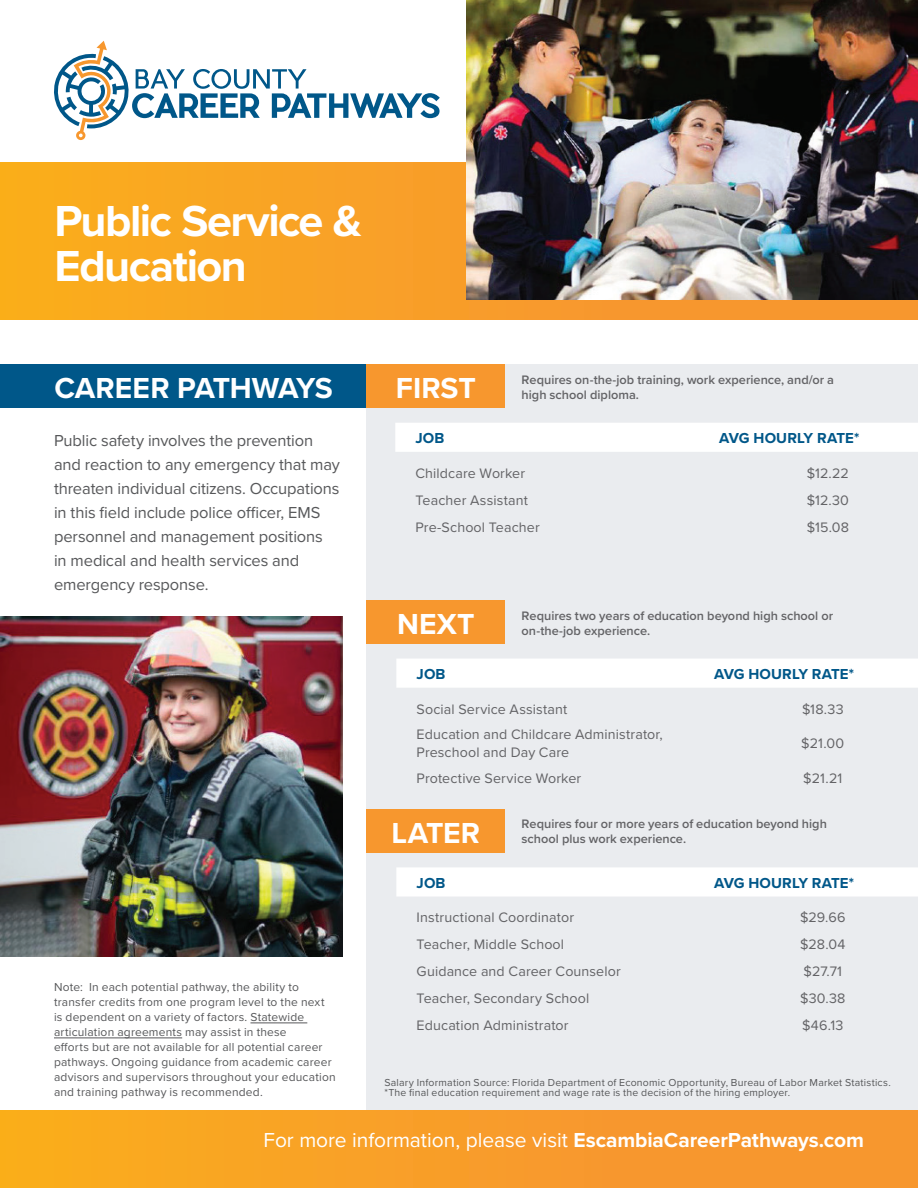
<style>
.page{position:relative;width:918px;height:1188px;background:#fff}
.page>*{position:absolute;margin:0;border:0;box-sizing:border-box;transform-origin:0 0}
.t1{font:700 45px/45px "Proxima Nova";letter-spacing:-.03em;color:#fff}
.t2{font:700 30px "Proxima Nova";color:#fff}
.t3{font:21px "Proxima Nova";color:#fff}
.t4{font:16.5px/24px "Proxima Nova";letter-spacing:-.005em;color:#57585a}
.t5{font:700 15px "Proxima Nova";letter-spacing:.005em;color:#005789}
.t6{font:14.25px/18px "Proxima Nova";letter-spacing:.01em;color:#636366}
.t7{font:600 12.75px "Proxima Nova";color:#636366}
.t8{font:12px/15px "Proxima Nova";letter-spacing:.015em;color:#57585a}
.t9{font:10.5px/10.5px "Proxima Nova";letter-spacing:.02em;color:#57585a}
.s1{font-weight:700}
</style>
<div class="page">
<div style="left:367px;top:364px;width:551px;height:746px;background:#eaecef"></div>
<div style="left:0;top:163px;width:918px;height:157px;background:linear-gradient(to bottom,#fba822,#f6a126)"></div>
<div style="left:0;top:1110px;width:918px;height:78px;background:linear-gradient(to right,#faac1d,#f69233)"></div>
<div style="left:0;top:364px;width:367px;height:44px;background:#005789"></div>
<div style="left:396px;top:659px;width:522px;height:29px;background:#fff"></div>
<div style="left:367px;top:600px;width:138px;height:44px;background:#f7972e"></div>
<div style="left:396px;top:867px;width:522px;height:30px;background:#fff"></div>
<div style="left:367px;top:809px;width:138px;height:44px;background:#f7972e"></div>
<div style="left:367px;top:364px;width:138px;height:44px;background:#f7972e"></div>
<div style="left:395px;top:423px;width:523px;height:29px;background:#fff"></div>
<img style="left:467px;top:0;width:451px;height:299px">
<hr style="left:250px;top:1023px;width:57px;height:1px;background:#57585a">
<hr style="left:54px;top:1038px;width:128px;height:1px;background:#57585a">
<img style="left:0;top:617px;width:342px;height:340px">
<svg style="left:54px;top:41px;width:386px;height:99px"></svg>
<h1 class="t1" style="left:54px;top:198px;width:309px">Public Service &amp;<br>Education</h1>
<h2 class="t2" style="left:54px;top:365px;width:280px">CAREER PATHWAYS</h2>
<p class="t4" style="left:54px;top:428px;width:288px">Public safety involves the prevention and reaction to any emergency that may threaten individual citizens. Occupations in this field include police officer, EMS personnel and management positions<br>in medical and health services and emergency response.</p>
<p class="t8" style="left:54px;top:979px;width:283px">Note: In each potential pathway, the ability to transfer credits from one program level to the next is dependent on a variety of factors. Statewide articulation agreements may assist in these<br>efforts but are not available for all potential career pathways. Ongoing guidance from academic career advisors and supervisors throughout your education and training pathway is recommended.</p>
<h2 class="t2" style="left:396px;top:365px;width:82px">FIRST</h2>
<p class="t7" style="left:522px;top:370px;width:314px">Requires on-the-job training, work experience, and/or a</p>
<p class="t7" style="left:522px;top:385px;width:119px">high school diploma.</p>
<p class="t5" style="left:416px;top:427px;width:30px">JOB</p>
<p class="t5" style="left:719px;top:427px;width:142px">AVG HOURLY RATE*</p>
<p class="t6" style="left:416px;top:463px;width:111px">Childcare Worker</p>
<p class="t6" style="left:807px;top:463px;width:43px">$12.22</p>
<p class="t6" style="left:416px;top:490px;width:114px">Teacher Assistant</p>
<p class="t6" style="left:807px;top:490px;width:44px">$12.30</p>
<p class="t6" style="left:416px;top:517px;width:126px">Pre-School Teacher</p>
<p class="t6" style="left:807px;top:517px;width:44px">$15.08</p>
<p class="t7" style="left:522px;top:606px;width:313px">Requires two years of education beyond high school or</p>
<h2 class="t2" style="left:397px;top:602px;width:79px">NEXT</h2>
<p class="t7" style="left:522px;top:621px;width:130px">on-the-job experience.</p>
<p class="t5" style="left:417px;top:663px;width:30px">JOB</p>
<p class="t5" style="left:714px;top:663px;width:142px">AVG HOURLY RATE*</p>
<p class="t6" style="left:417px;top:699px;width:152px">Social Service Assistant</p>
<p class="t6" style="left:802px;top:699px;width:43px">$18.33</p>
<p class="t6" style="left:417px;top:725px;width:248px">Education and Childcare Administrator,<br>Preschool and Day Care</p>
<p class="t6" style="left:801px;top:734px;width:45px">$21.00</p>
<p class="t6" style="left:417px;top:769px;width:166px">Protective Service Worker</p>
<p class="t6" style="left:803px;top:769px;width:41px">$21.21</p>
<p class="t7" style="left:522px;top:815px;width:307px">Requires four or more years of education beyond high</p>
<h2 class="t2" style="left:392px;top:811px;width:90px">LATER</h2>
<p class="t7" style="left:522px;top:830px;width:166px">school plus work experience.</p>
<p class="t5" style="left:417px;top:872px;width:30px">JOB</p>
<p class="t5" style="left:714px;top:872px;width:142px">AVG HOURLY RATE*</p>
<p class="t6" style="left:417px;top:908px;width:159px">Instructional Coordinator</p>
<p class="t6" style="left:800px;top:908px;width:47px">$29.66</p>
<p class="t6" style="left:417px;top:935px;width:149px">Teacher, Middle School</p>
<p class="t6" style="left:800px;top:935px;width:47px">$28.04</p>
<p class="t6" style="left:417px;top:962px;width:206px">Guidance and Career Counselor</p>
<p class="t6" style="left:804px;top:962px;width:40px">$27.71</p>
<p class="t6" style="left:417px;top:989px;width:174px">Teacher, Secondary School</p>
<p class="t6" style="left:800px;top:989px;width:47px">$30.38</p>
<p class="t6" style="left:417px;top:1016px;width:154px">Education Administrator</p>
<p class="t6" style="left:802px;top:1016px;width:43px">$46.13</p>
<p class="t9" style="left:384px;top:1076px;width:508px">Salary Information Source: Florida Department of Economic Opportunity, Bureau of Labor Market Statistics. *The final education requirement and wage rate is the decision of the hiring employer.</p>
<h3 class="t3" style="left:263px;top:1125px;width:602px">For more information, please visit <span class="s1">EscambiaCareerPathways.com</span></h3>
</div>
